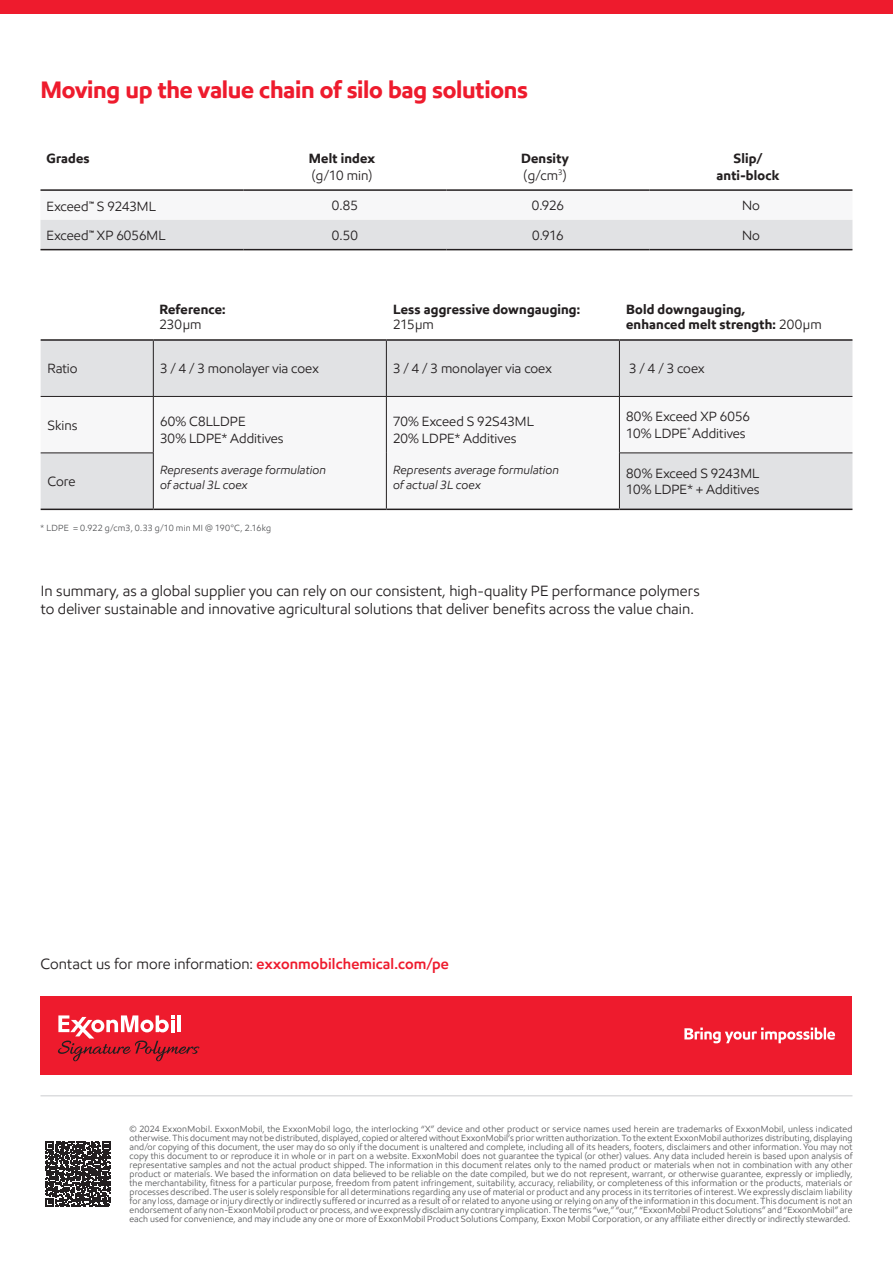
<style>
.page{position:relative;width:893px;height:1263px;background:#fff}
.page>*{position:absolute;margin:0;border:0;box-sizing:border-box;transform-origin:0 0}
.Section_headline{font:700 24px "E Mprint";letter-spacing:-.015em;color:#ee1b2d}
.Paragraph_-_Regular{font:15px/18px "E Mprint";letter-spacing:.005em;color:#231f20}
.Paragraph_Small_-_Regular{font:13.5px/16.5px "E Mprint";color:#231f20}
.Table_Header{font:700 13.5px/16.5px "E Mprint";letter-spacing:.01em;color:#231f20}
.Paragraph_Small_-_Regular-2{font:italic 12px/15px "E Mprint";letter-spacing:.005em;color:#231f20}
.Disclaimer{font:9px/9px "E Mprint";letter-spacing:.015em;color:#57585a;text-align:justify}
.s1{font-weight:400}
.s2{font-weight:600;font-size:15px}
.s3{font-weight:600;color:#ee1b2d}
</style>
<div class="page">
<div style="left:0;top:0;width:893px;height:14px;background:#ee1b2d"></div>
<svg style="left:45px;top:1141px;width:66px;height:66px"></svg>
<div style="left:40px;top:220px;width:812px;height:29px;background:#e1e2e4"></div>
<hr style="left:40px;top:189px;width:203px;height:2px;background:#231f20">
<hr style="left:243px;top:189px;width:203px;height:2px;background:#231f20">
<hr style="left:446px;top:189px;width:203px;height:2px;background:#231f20">
<hr style="left:649px;top:189px;width:203px;height:2px;background:#231f20">
<hr style="left:40px;top:249px;width:203px;height:1px;background:#231f20">
<hr style="left:243px;top:249px;width:203px;height:1px;background:#231f20">
<hr style="left:446px;top:249px;width:203px;height:1px;background:#231f20">
<hr style="left:649px;top:249px;width:203px;height:1px;background:#231f20">
<div style="left:41px;top:341px;width:811px;height:55px;background:#e1e2e4"></div>
<svg style="left:41px;top:397px;width:811px;height:112px"></svg>
<hr style="left:41px;top:339px;width:112px;height:2px;background:#231f20">
<hr style="left:386px;top:339px;width:233px;height:2px;background:#231f20">
<hr style="left:619px;top:339px;width:233px;height:2px;background:#231f20">
<hr style="left:153px;top:339px;width:233px;height:2px;background:#231f20">
<hr style="left:153px;top:341px;width:1px;height:55px;background:#231f20">
<hr style="left:386px;top:341px;width:1px;height:55px;background:#231f20">
<hr style="left:619px;top:341px;width:1px;height:55px;background:#231f20">
<hr style="left:41px;top:396px;width:112px;height:1px;background:#231f20">
<hr style="left:153px;top:396px;width:233px;height:1px;background:#231f20">
<hr style="left:153px;top:397px;width:1px;height:56px;background:#231f20">
<hr style="left:386px;top:396px;width:233px;height:1px;background:#231f20">
<hr style="left:386px;top:397px;width:1px;height:56px;background:#231f20">
<hr style="left:386px;top:453px;width:1px;height:56px;background:#231f20">
<hr style="left:619px;top:396px;width:233px;height:1px;background:#231f20">
<hr style="left:619px;top:397px;width:1px;height:56px;background:#231f20">
<hr style="left:41px;top:453px;width:113px;height:1px;background:#231f20">
<hr style="left:153px;top:453px;width:1px;height:56px;background:#231f20">
<hr style="left:619px;top:453px;width:233px;height:1px;background:#231f20">
<hr style="left:619px;top:453px;width:1px;height:56px;background:#231f20">
<hr style="left:153px;top:509px;width:233px;height:1px;background:#231f20">
<hr style="left:386px;top:509px;width:233px;height:1px;background:#231f20">
<hr style="left:41px;top:509px;width:112px;height:1px;background:#231f20">
<hr style="left:619px;top:509px;width:233px;height:1px;background:#231f20">
<div style="left:40px;top:996px;width:812px;height:79px;background:#ee1b2d"></div>
<svg style="left:684px;top:1027px;width:151px;height:16px"></svg>
<svg style="left:58px;top:1015px;width:141px;height:46px"></svg>
<hr style="left:40px;top:1095px;width:812px;height:1px;background:#dcdddf">
<p class="Section_headline" style="left:40px;top:75px;width:489px">Moving up the value chain of silo bag solutions</p>
<p class="Table_Header" style="left:46px;top:150px;width:45px">Grades</p>
<p class="Table_Header" style="left:309px;top:150px;width:68px">Melt index <span class="s1">(g/10 min)</span></p>
<p class="Table_Header" style="left:521px;top:150px;width:49px">Density <span class="s1">(g/cm</span><sup>3</sup><span class="s1">)</span></p>
<p class="Table_Header" style="left:717px;top:150px;width:64px;text-align:center">Slip/ anti-block</p>
<p class="Paragraph_Small_-_Regular" style="left:46px;top:198px;width:111px">Exceed<span class="s2">™</span> S 9243ML</p>
<p class="Paragraph_Small_-_Regular" style="left:332px;top:197px;width:28px">0.85</p>
<p class="Paragraph_Small_-_Regular" style="left:532px;top:197px;width:34px">0.926</p>
<p class="Paragraph_Small_-_Regular" style="left:742px;top:197px;width:19px">No</p>
<p class="Paragraph_Small_-_Regular" style="left:46px;top:227px;width:120px">Exceed<span class="s2">™</span> XP 6056ML</p>
<p class="Paragraph_Small_-_Regular" style="left:332px;top:227px;width:28px">0.50</p>
<p class="Paragraph_Small_-_Regular" style="left:532px;top:227px;width:33px">0.916</p>
<p class="Paragraph_Small_-_Regular" style="left:742px;top:227px;width:19px">No</p>
<p class="Table_Header" style="left:159px;top:302px;width:68px;line-height:15px">Reference:<br><span class="s1">230µm</span></p>
<p class="Table_Header" style="left:393px;top:302px;width:189px;line-height:15px">Less aggressive downgauging:<br><span class="s1">215µm</span></p>
<p class="Table_Header" style="left:626px;top:302px;width:197px;line-height:15px">Bold downgauging,<br>enhanced melt strength: <span class="s1">200µm</span></p>
<p class="Paragraph_Small_-_Regular" style="left:47px;top:360px;width:32px">Ratio</p>
<p class="Paragraph_Small_-_Regular" style="left:160px;top:360px;width:160px">3 / 4 / 3 monolayer via coex</p>
<p class="Paragraph_Small_-_Regular" style="left:393px;top:360px;width:160px">3 / 4 / 3 monolayer via coex</p>
<p class="Paragraph_Small_-_Regular" style="left:629px;top:360px;width:77px">3 / 4 / 3 coex</p>
<p class="Paragraph_Small_-_Regular" style="left:626px;top:408px;width:125px">80% Exceed XP 6056</p>
<p class="Paragraph_Small_-_Regular" style="left:626px;top:425px;width:121px">10% LDPE<sup>*</sup> Additives</p>
<p class="Paragraph_Small_-_Regular" style="left:393px;top:413px;width:142px">70% Exceed S 92S43ML</p>
<p class="Paragraph_Small_-_Regular" style="left:393px;top:430px;width:125px">20% LDPE* Additives</p>
<p class="Paragraph_Small_-_Regular-2" style="left:393px;top:463px;width:167px">Represents average formulation of actual 3L coex</p>
<p class="Paragraph_Small_-_Regular" style="left:47px;top:417px;width:32px">Skins</p>
<p class="Paragraph_Small_-_Regular" style="left:160px;top:413px;width:125px">60% C8LLDPE<br>30% LDPE* Additives</p>
<p class="Paragraph_Small_-_Regular-2" style="left:160px;top:463px;width:167px">Represents average formulation of actual 3L coex</p>
<p class="Paragraph_Small_-_Regular" style="left:47px;top:473px;width:30px">Core</p>
<p class="Paragraph_Small_-_Regular" style="left:626px;top:465px;width:135px">80% Exceed S 9243ML<br>10% LDPE* + Additives</p>
<p class="Disclaimer" style="left:41px;top:523px;width:232px">* LDPE = 0.922 g/cm3, 0.33 g/10 min MI @ 190°C, 2.16kg</p>
<p class="Paragraph_-_Regular" style="left:41px;top:582px;width:660px">In summary, as a global supplier you can rely on our consistent, high-quality PE performance polymers to deliver sustainable and innovative agricultural solutions that deliver benefits across the value chain.</p>
<p class="Paragraph_-_Regular" style="left:40px;top:955px;width:410px">Contact us for more information: <span class="s3">exxonmobilchemical.com/pe</span></p>
<p class="Disclaimer" style="left:130px;top:1125px;width:724px">© 2024 ExxonMobil. ExxonMobil, the ExxonMobil logo, the interlocking “X” device and other product or service names used herein are trademarks of ExxonMobil, unless indicated otherwise. This document may not be distributed, displayed, copied or altered without ExxonMobil’s prior written authorization. To the extent ExxonMobil authorizes distributing, displaying and/or copying of this document, the user may do so only if the document is unaltered and complete, including all of its headers, footers, disclaimers and other information. You may not copy this document to or reproduce it in whole or in part on a website. ExxonMobil does not guarantee the typical (or other) values. Any data included herein is based upon analysis of representative samples and not the actual product shipped. The information in this document relates only to the named product or materials when not in combination with any other product or materials. We based the information on data believed to be reliable on the date compiled, but we do not represent, warrant, or otherwise guarantee, expressly or impliedly, the merchantability, fitness for a particular purpose, freedom from patent infringement, suitability, accuracy, reliability, or completeness of this information or the products, materials or processes described. The user is solely responsible for all determinations regarding any use of material or product and any process in its territories of interest. We expressly disclaim liability for any loss, damage or injury directly or indirectly suffered or incurred as a result of or related to anyone using or relying on any of the information in this document. This document is not an endorsement of any non-ExxonMobil product or process, and we expressly disclaim any contrary implication. The terms “we,” “our,” “ExxonMobil Product Solutions” and “ExxonMobil” are each used for convenience, and may include any one or more of ExxonMobil Product Solutions Company, Exxon Mobil Corporation, or any affiliate either directly or indirectly stewarded.</p>
</div>
